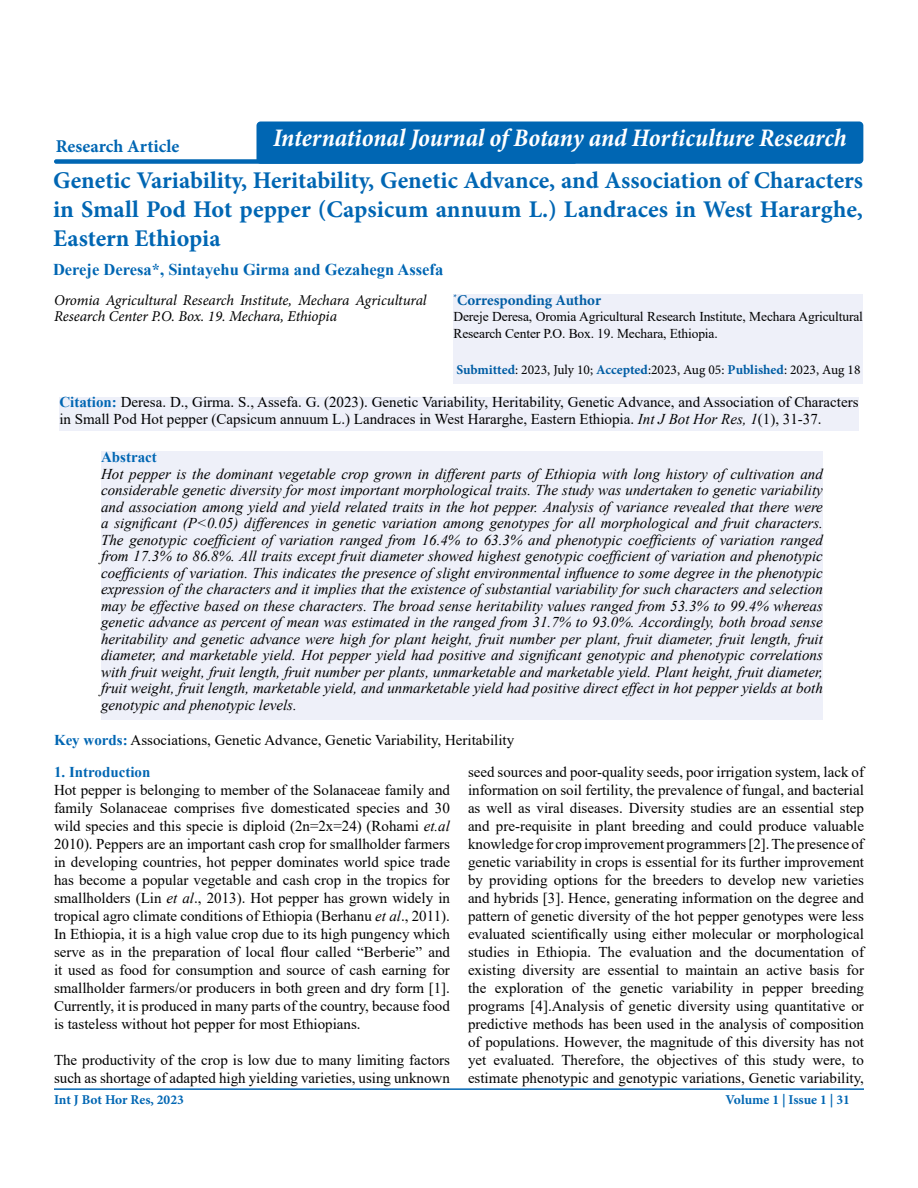
<style>
.page{position:relative;width:918px;height:1188px;background:#fff}
.page>*{position:absolute;margin:0;border:0;box-sizing:border-box;transform-origin:0 0}
.t1{font:italic 700 condensed 25.5px "Minion Pro";letter-spacing:-.005em;color:#fff}
.t2{font:700 24px/28.8px "Minion Pro";letter-spacing:.005em;color:#0066b3;text-align:justify}
.t3{font:700 18px "Minion Pro";color:#0066b3}
.t4{font:700 16.5px "Times New Roman";color:#0066b3}
.t5{font:15px/18px "Times New Roman";color:#000}
.t6{font:italic 15px/16.5px "Times New Roman";color:#000;text-align:justify}
.t7{font:italic 15px/16.5px "Minion Pro";letter-spacing:-.01em;color:#000}
.t8{font:700 15px "Times New Roman";color:#0066b3}
.t9{font:700 15px "Minion Pro";color:#005da4}
.t10{font:13.5px/16.5px "Times New Roman";letter-spacing:-.01em;color:#000}
.t11{font:13.5px "Minion Pro";color:#000}
.t12{font:700 13.5px "Minion Pro";letter-spacing:-.005em;color:#0066b3}
.s1{font-weight:700;color:#005da4}
.s2{font-weight:700;color:#0066b3}
.s3{font-style:italic}
</style>
<div class="page">
<div style="left:59px;top:397px;width:800px;height:33px;background:#eef0f9"></div>
<div style="left:54px;top:159px;width:523px;height:5px;background:#0066b3;border-radius:2px"></div>
<hr style="left:54px;top:1088px;width:810px;height:2px;background:#0066b3">
<div style="left:257px;top:122px;width:606px;height:42px;background:#0066b3;border-radius:4px"></div>
<div style="left:453px;top:294px;width:410px;height:89px;background:#eef0f9"></div>
<div style="left:101px;top:451px;width:722px;height:269px;background:#eef0f9"></div>
<p class="t3" style="left:56px;top:133px;width:125px">Research Article</p>
<h1 class="t1" style="left:273px;top:120px;width:575px">International Journal of Botany and Horticulture Research</h1>
<h2 class="t2" style="left:53px;top:166px;width:812px">Genetic Variability, Heritability, Genetic Advance, and Association of Characters in Small Pod Hot pepper (Capsicum annuum L.) Landraces in West Hararghe, Eastern Ethiopia</h2>
<p class="t4" style="left:53px;top:258px;width:392px">Dereje Deresa*, Sintayehu Girma and Gezahegn Assefa</p>
<p class="t7" style="left:54px;top:292px;width:374px">Oromia Agricultural Research Institute, Mechara Agricultural<br>Research Center P.O. Box. 19. Mechara, Ethiopia</p>
<p class="t9" style="left:453px;top:289px;width:149px"><sup>*</sup>Corresponding Author</p>
<p class="t10" style="left:453px;top:308px;width:411px">Dereje Deresa, Oromia Agricultural Research Institute, Mechara Agricultural<br>Research Center P.O. Box. 19. Mechara, Ethiopia.</p>
<p class="t11" style="left:456px;top:360px;width:406px"><span class="s1">Submitted</span>: 2023, July 10; <span class="s1">Accepted</span>:2023, Aug 05: <span class="s1">Published</span>: 2023, Aug 18</p>
<p class="t5" style="left:59px;top:394px;width:801px;line-height:16.5px"><span class="s2">Citation:</span> Deresa. D., Girma. S., Assefa. G. (2023). Genetic Variability, Heritability, Genetic Advance, and Association of Characters in Small Pod Hot pepper (Capsicum annuum L.) Landraces in West Hararghe, Eastern Ethiopia. <span class="s3">Int J Bot Hor Res, 1</span>(1), 31-37.</p>
<p class="t8" style="left:101px;top:447px;width:57px">Abstract</p>
<p class="t6" style="left:101px;top:465px;width:723px">Hot pepper is the dominant vegetable crop grown in different parts of Ethiopia with long history of cultivation and considerable genetic diversity for most important morphological traits. The study was undertaken to genetic variability and association among yield and yield related traits in the hot pepper. Analysis of variance revealed that there were a significant (P&lt;0.05) differences in genetic variation among genotypes for all morphological and fruit characters.<br>The genotypic coefficient of variation ranged from 16.4% to 63.3% and phenotypic coefficients of variation ranged from 17.3% to 86.8%. All traits except fruit diameter showed highest genotypic coefficient of variation and phenotypic coefficients of variation. This indicates the presence of slight environmental influence to some degree in the phenotypic expression of the characters and it implies that the existence of substantial variability for such characters and selection may be effective based on these characters. The broad sense heritability values ranged from 53.3% to 99.4% whereas genetic advance as percent of mean was estimated in the ranged from 31.7% to 93.0%. Accordingly, both broad sense heritability and genetic advance were high for plant height, fruit number per plant, fruit diameter, fruit length, fruit diameter, and marketable yield. Hot pepper yield had positive and significant genotypic and phenotypic correlations with fruit weight, fruit length, fruit number per plants, unmarketable and marketable yield. Plant height, fruit diameter, fruit weight, fruit length, marketable yield, and unmarketable yield had positive direct effect in hot pepper yields at both genotypic and phenotypic levels.</p>
<p class="t5" style="left:54px;top:730px;width:462px"><span class="s2">Key words:</span> Associations, Genetic Advance, Genetic Variability, Heritability</p>
<p class="t8" style="left:54px;top:761px;width:98px">1. Introduction</p>
<p class="t5" style="left:54px;top:780px;width:398px;text-align:justify">Hot pepper is belonging to member of the Solanaceae family and family Solanaceae comprises five domesticated species and 30 wild species and this specie is diploid (2n=2x=24) (Rohami <span class="s3">et.al </span>2010). Peppers are an important cash crop for smallholder farmers in developing countries, hot pepper dominates world spice trade has become a popular vegetable and cash crop in the tropics for smallholders (Lin <span class="s3">et al</span>., 2013). Hot pepper has grown widely in tropical agro climate conditions of Ethiopia (Berhanu <span class="s3">et al</span>., 2011).<br>In Ethiopia, it is a high value crop due to its high pungency which serve as in the preparation of local flour called “Berberie” and it used as food for consumption and source of cash earning for smallholder farmers/or producers in both green and dry form [1].<br>Currently, it is produced in many parts of the country, because food is tasteless without hot pepper for most Ethiopians.</p>
<p class="t5" style="left:54px;top:1050px;width:398px">The productivity of the crop is low due to many limiting factors such as shortage of adapted high yielding varieties, using unknown</p>
<p class="t5" style="left:468px;top:763px;width:398px;text-align:justify">seed sources and poor-quality seeds, poor irrigation system, lack of information on soil fertility, the prevalence of fungal, and bacterial as well as viral diseases. Diversity studies are an essential step and pre-requisite in plant breeding and could produce valuable knowledge for crop improvement programmers [2]. The presence of genetic variability in crops is essential for its further improvement by providing options for the breeders to develop new varieties and hybrids [3]. Hence, generating information on the degree and pattern of genetic diversity of the hot pepper genotypes were less evaluated scientifically using either molecular or morphological studies in Ethiopia. The evaluation and the documentation of existing diversity are essential to maintain an active basis for the exploration of the genetic variability in pepper breeding programs [4].Analysis of genetic diversity using quantitative or predictive methods has been used in the analysis of composition of populations. However, the magnitude of this diversity has not yet evaluated. Therefore, the objectives of this study were, to estimate phenotypic and genotypic variations, Genetic variability,</p>
<p class="t12" style="left:54px;top:1090px;width:131px">Int J Bot Hor Res, 2023</p>
<p class="t12" style="left:726px;top:1090px;width:126px">Volume 1 | Issue 1 | 31</p>
</div>
